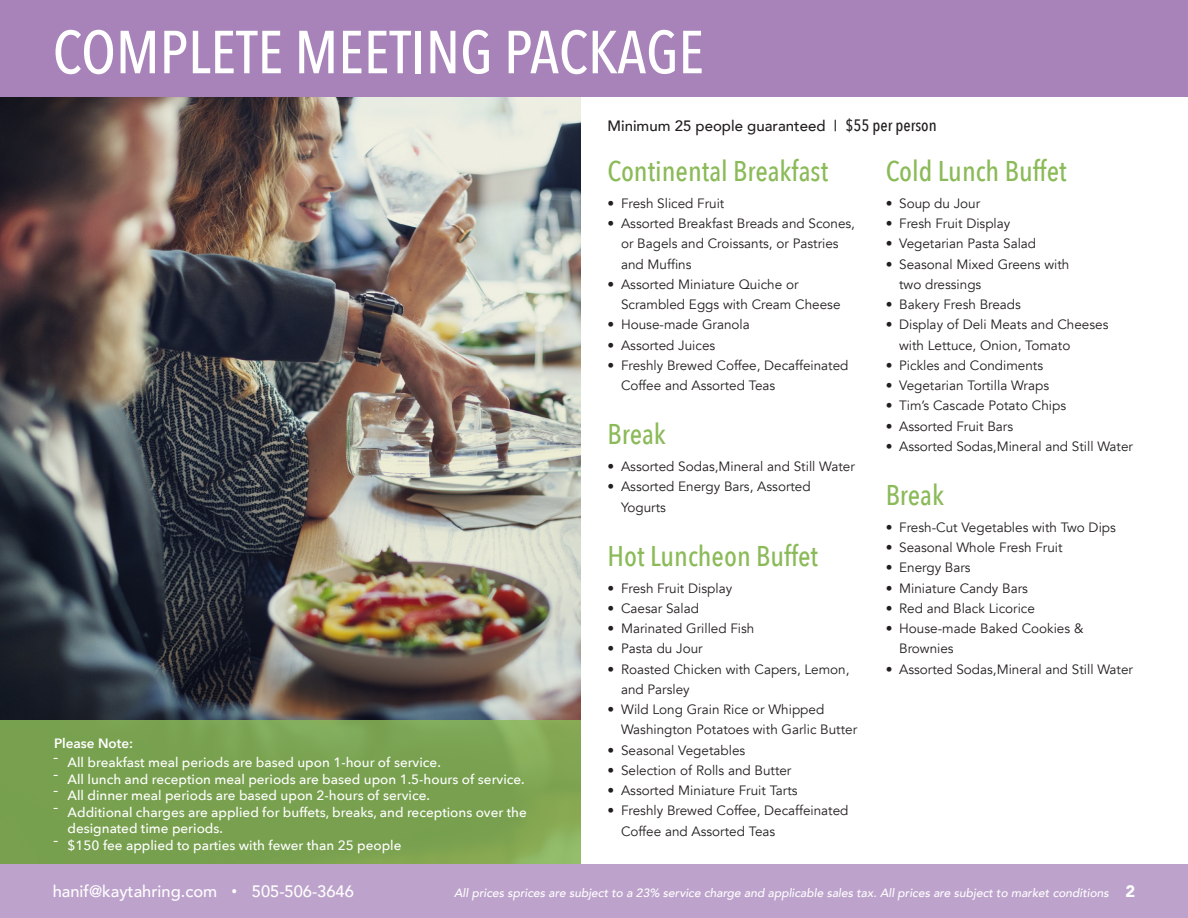
<style>
.page{position:relative;width:1188px;height:918px;background:#fff}
.page>*{position:absolute;margin:0;border:0;box-sizing:border-box;transform-origin:0 0}
.t1{font:500 60px "Avenir Next Condensed";color:#fff}
.t2{font:500 28.5px "Avenir Next Condensed";color:#8bba58}
.t3{font:500 16.5px "Avenir";color:#fff}
.t4{font:500 15px "Avenir";color:#231f20}
.t5{font:13.5px/20.2px "Avenir";color:#231f20}
.t6{font:500 13.5px/16.5px "Avenir Next";color:#fff}
.t7{font:600 13.5px "Avenir Next";color:#fff}
.t8{font:italic 500 12px "Avenir";color:#fff}
.s1{font-family:"Avenir Next Condensed";font-size:16.5px}
.s2{font-family:"Gotham Narrow";font-weight:400}
.s3{font-weight:900;font-style:normal;font-size:16.5px}
</style>
<div class="page">
<img style="left:0;top:96px;width:580px;height:624px">
<div style="left:0;top:864px;width:1188px;height:54px;background:#bda3cc"></div>
<div style="left:0;top:0;width:1188px;height:96px;background:#a883b9"></div>
<div style="left:0;top:720px;width:580px;height:144px;background:linear-gradient(to right,#759e4d,#81a754)"></div>
<p class="t1" style="left:53px;top:16px;width:653px">COMPLETE MEETING PACKAGE</p>
<p class="t7" style="left:54px;top:732px;width:81px">Please Note:</p>
<p class="t6" style="left:54px;top:754px;width:388px">¯ All breakfast meal periods are based upon 1-hour of service.</p>
<p class="t6" style="left:54px;top:770px;width:472px">¯ All lunch and reception meal periods are based upon 1.5-hours of service.</p>
<p class="t6" style="left:54px;top:787px;width:378px">¯ All dinner meal periods are based upon 2-hours of service.</p>
<p class="t6" style="left:68px;top:803px;width:461px;text-indent:-14px">¯ Additional charges are applied for buffets, breaks, and receptions over the designated time periods.</p>
<p class="t6" style="left:54px;top:836px;width:349px">¯ $150 fee applied to parties with fewer than 25 people</p>
<p class="t4" style="left:608px;top:112px;width:331px">Minimum 25 people guaranteed | <span class="s1">$55 per person</span></p>
<p class="t2" style="left:608px;top:154px;width:222px">Continental Breakfast</p>
<p class="t5" style="left:608px;top:193px;width:118px">• Fresh Sliced Fruit</p>
<p class="t5" style="left:621px;top:214px;width:236px;text-indent:-14px">• Assorted Breakfast Breads and Scones, or Bagels and Croissants, or Pastries and Muffins</p>
<p class="t5" style="left:621px;top:274px;width:221px;text-indent:-14px">• Assorted Miniature Quiche or<br>Scrambled Eggs with Cream Cheese</p>
<p class="t5" style="left:608px;top:315px;width:144px">• House-made Granola</p>
<p class="t5" style="left:608px;top:335px;width:109px">• Assorted Juices</p>
<p class="t5" style="left:621px;top:355px;width:229px;text-indent:-14px">• Freshly Brewed Coffee, Decaffeinated<br>Coffee and Assorted Teas</p>
<p class="t2" style="left:608px;top:417px;width:60px">Break</p>
<p class="t5" style="left:608px;top:457px;width:249px">• Assorted Sodas,Mineral and Still Water</p>
<p class="t5" style="left:621px;top:477px;width:191px;text-indent:-14px">• Assorted Energy Bars, Assorted<br>Yogurts</p>
<p class="t2" style="left:608px;top:538px;width:212px">Hot Luncheon Buffet</p>
<p class="t5" style="left:608px;top:578px;width:126px">• Fresh Fruit Display</p>
<p class="t5" style="left:608px;top:598px;width:93px">• Caesar Salad</p>
<p class="t5" style="left:608px;top:619px;width:148px">• Marinated Grilled Fish</p>
<p class="t5" style="left:608px;top:639px;width:97px">• Pasta du Jour</p>
<p class="t5" style="left:621px;top:659px;width:230px;text-indent:-14px">• Roasted Chicken with Capers, Lemon, and Parsley</p>
<p class="t5" style="left:621px;top:700px;width:238px;text-indent:-14px">• Wild Long Grain Rice or Whipped<br>Washington Potatoes with Garlic Butter</p>
<p class="t5" style="left:608px;top:740px;width:139px">• Seasonal Vegetables</p>
<p class="t5" style="left:608px;top:760px;width:185px">• Selection of Rolls and Butter</p>
<p class="t5" style="left:608px;top:781px;width:192px">• Assorted Miniature Fruit Tarts</p>
<p class="t5" style="left:621px;top:801px;width:229px;text-indent:-14px">• Freshly Brewed Coffee, Decaffeinated<br>Coffee and Assorted Teas</p>
<p class="t2" style="left:886px;top:154px;width:183px">Cold Lunch Buffet</p>
<p class="t5" style="left:886px;top:193px;width:96px">• Soup du Jour</p>
<p class="t5" style="left:886px;top:214px;width:126px">• Fresh Fruit Display</p>
<p class="t5" style="left:886px;top:234px;width:152px">• Vegetarian Pasta Salad</p>
<p class="t5" style="left:899px;top:254px;width:172px;text-indent:-14px">• Seasonal Mixed Greens with two dressings</p>
<p class="t5" style="left:886px;top:295px;width:137px">• Bakery Fresh Breads</p>
<p class="t5" style="left:899px;top:315px;width:211px;text-indent:-14px">• Display of Deli Meats and Cheeses with Lettuce, Onion, Tomato</p>
<p class="t5" style="left:886px;top:355px;width:159px">• Pickles and Condiments</p>
<p class="t5" style="left:886px;top:376px;width:165px">• Vegetarian Tortilla Wraps</p>
<p class="t5" style="left:886px;top:396px;width:182px">• Tim’s Cascade Potato Chips</p>
<p class="t5" style="left:886px;top:416px;width:129px">• Assorted Fruit Bars</p>
<p class="t5" style="left:886px;top:436px;width:249px">• Assorted Sodas,Mineral and Still Water</p>
<p class="t2" style="left:886px;top:478px;width:60px">Break</p>
<p class="t5" style="left:886px;top:517px;width:232px">• Fresh-Cut Vegetables with Two Dips</p>
<p class="t5" style="left:886px;top:538px;width:179px">• Seasonal Whole Fresh Fruit</p>
<p class="t5" style="left:886px;top:558px;width:87px">• Energy Bars</p>
<p class="t5" style="left:886px;top:578px;width:144px">• Miniature Candy Bars</p>
<p class="t5" style="left:886px;top:598px;width:151px">• Red and Black Licorice</p>
<p class="t5" style="left:899px;top:619px;width:186px;text-indent:-14px">• House-made Baked Cookies &amp;<br>Brownies</p>
<p class="t5" style="left:886px;top:659px;width:249px">• Assorted Sodas,Mineral and Still Water</p>
<p class="t3" style="left:53px;top:877px;width:303px">hanif@kaytahring.com <span class="s2">•</span> 505-506-3646</p>
<p class="t8" style="left:454px;top:886px;width:683px">All prices sprices are subject to a 23% service charge and applicable sales tax. All prices are subject to market conditions <span class="s3">2</span></p>
</div>
